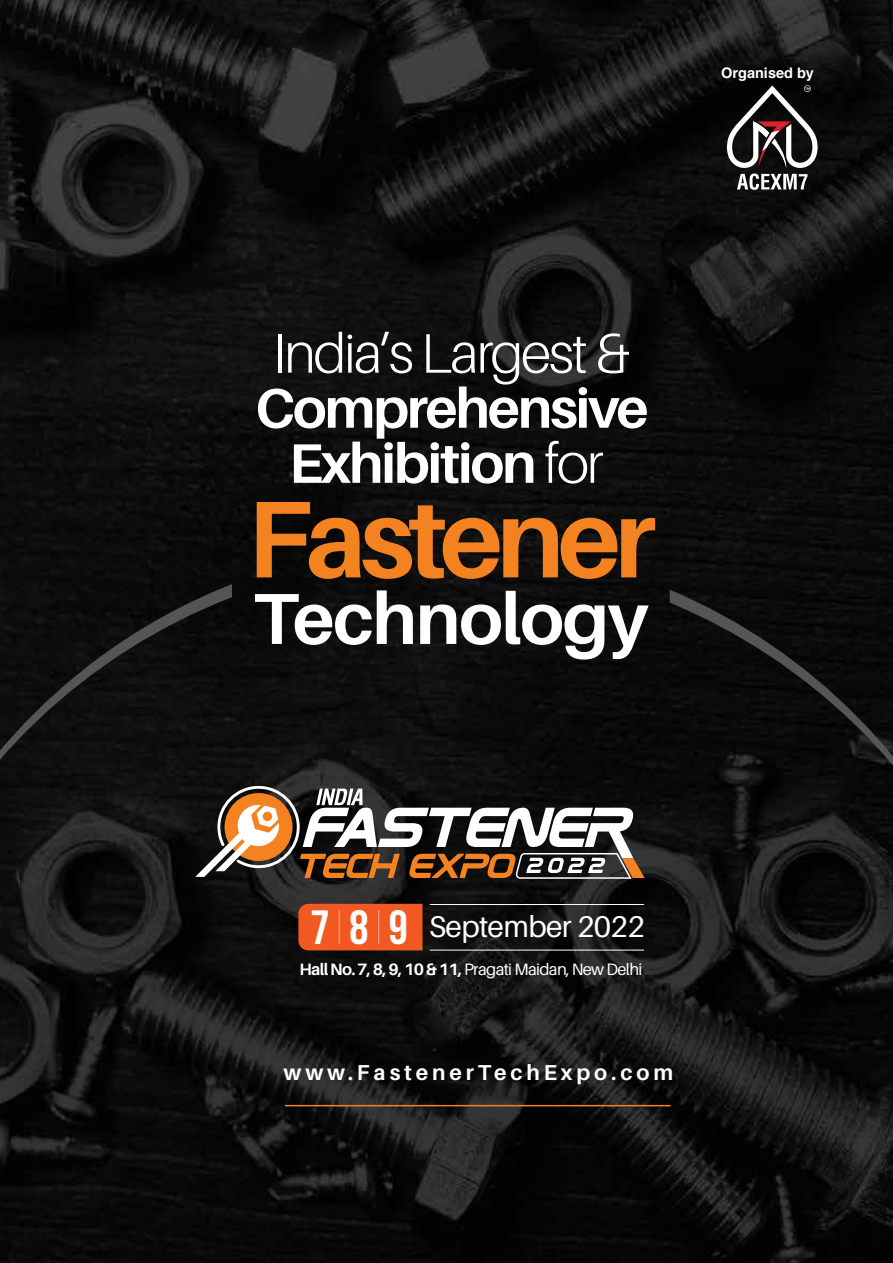
<style>
.page{position:relative;width:893px;height:1263px;background:#fff}
.page>*{position:absolute;margin:0;border:0;box-sizing:border-box;transform-origin:0 0}
.t1{font:700 109.35px "Aileron";letter-spacing:-.06em;color:#f58220}
.t2{font:700 72.3px "Aileron";letter-spacing:-.02em;color:#fff}
.t3{font:700 55.65px/55.1px "Aileron";letter-spacing:-.04em;color:#fff;text-align:center}
.t4{font:300 55.65px "Aileron";letter-spacing:-.04em;color:#fff}
.t5{font:30px "Aileron";letter-spacing:-.02em;color:#fff}
.t6{font:700 21.6px "Aileron";letter-spacing:.18em;color:#fff}
.t7{font:16.5px "Aileron";letter-spacing:-.04em;color:#fff}
.t8{font:700 14.55px "Helvetica";color:#fff}
.s1{font-weight:300}
.s2{font-family:"Bebas Neue";font-weight:700;font-size:48px}
.s3{font-family:"Bebas Neue";font-weight:100;font-size:48px}
.s4{font-weight:700}
</style>
<div class="page">
<img style="left:0;top:0;width:893px;height:1263px">
<svg style="left:0;top:584px;width:232px;height:324px;background:#121213"></svg>
<svg style="left:670px;top:590px;width:223px;height:318px;background:#101010"></svg>
<hr style="left:285px;top:1105px;width:386px;height:1px;background:#f58220">
<svg style="left:195px;top:784px;width:450px;height:96px"></svg>
<hr style="left:430px;top:904px;width:214px;height:1px;background:#fff">
<hr style="left:430px;top:950px;width:214px;height:1px;background:#fff">
<div style="left:298px;top:904px;width:124px;height:46px;background:#f15822"></div>
<svg style="left:727px;top:85px;width:91px;height:105px"></svg>
<p class="t8" style="left:721px;top:61px;width:94px">Organised by</p>
<h3 class="t4" style="left:273px;top:323px;width:359px">India’s Largest &amp;</h3>
<h3 class="t3" style="left:255px;top:381px;width:395px">Comprehensive<br>Exhibition <span class="s1">for</span></h3>
<h1 class="t1" style="left:247px;top:478px;width:410px">Fastener</h1>
<h2 class="t2" style="left:253px;top:578px;width:397px">Technology</h2>
<h3 class="t5" style="left:310px;top:910px;width:336px"><span class="s2">7</span> <span class="s3">|</span> <span class="s2">8</span> <span class="s3">|</span> <span class="s2">9</span> September 2022</h3>
<p class="t7" style="left:299px;top:960px;width:344px"><span class="s4">Hall No. 7, 8, 9, 10 &amp; 11,</span> Pragati Maidan,New Delhi</p>
<h3 class="t6" style="left:284px;top:1060px;width:391px">www.FastenerTechExpo.com</h3>
</div>
